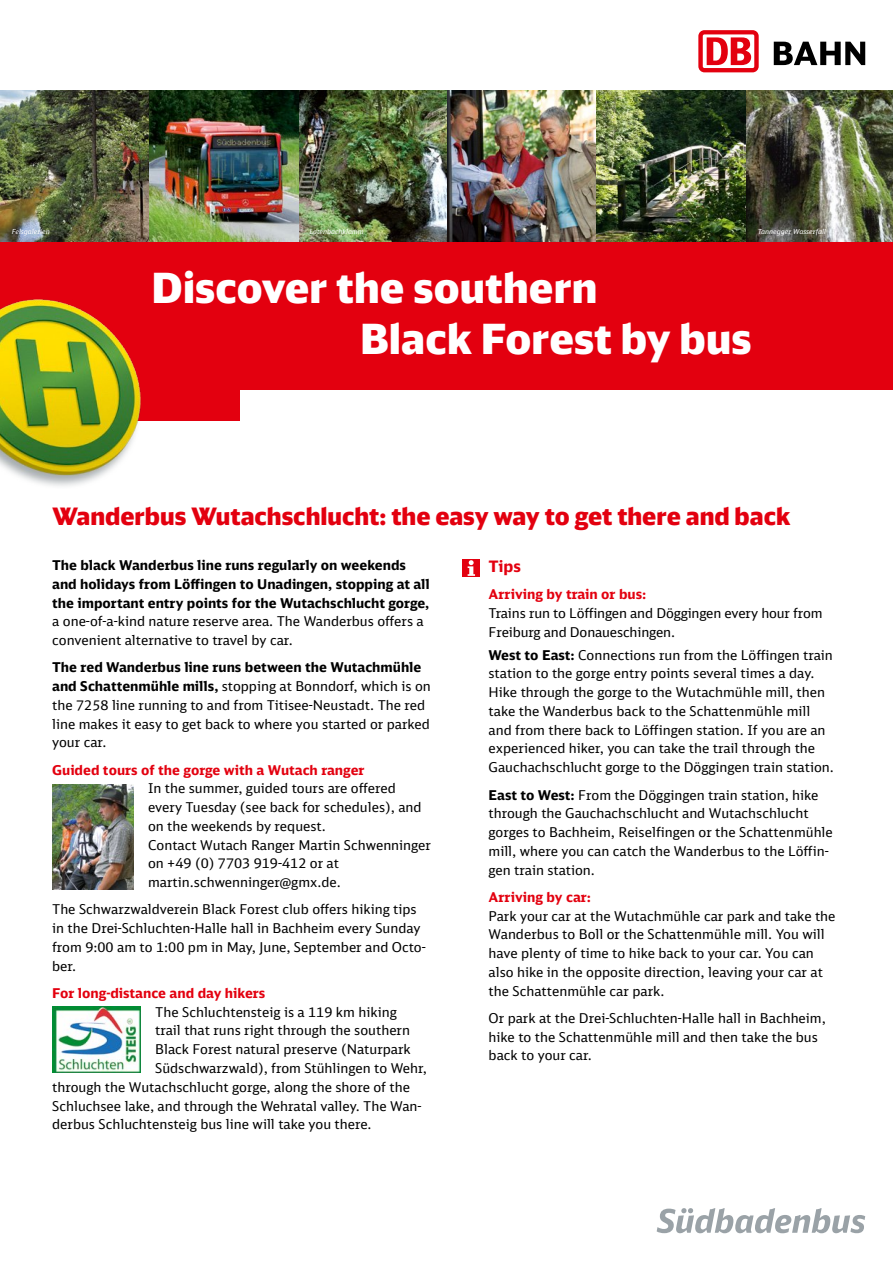
<style>
.page{position:relative;width:893px;height:1263px;background:#fff}
.page>*{position:absolute;margin:0;border:0;box-sizing:border-box;transform-origin:0 0}
.t1{font:900 41.55px/50.6px "DB Head";letter-spacing:.005em;color:#fff}
.t2{font:900 24px "DB Head";color:#e3000f}
.t3{font:700 15.75px "DB Sans";color:#e3000f}
.t4{font:13.5px/18.8px "DB Sans";color:#000}
.t5{font:700 13.5px/18.8px "DB Sans";color:#000}
.t6{font:700 13.5px "DB Sans";color:#e3000f}
.t7{font:italic 6.9px "DB Sans";color:#fff}
.s1{font-weight:700}
</style>
<div class="page">
<div style="left:0;top:242px;width:893px;height:178px;background:#e3000f"></div>
<div style="left:241px;top:391px;width:652px;height:49px;background:#fff"></div>
<div style="left:698px;top:30px;width:61px;height:42px;background:#e3000f;border-radius:6px"></div>
<div style="left:703px;top:34px;width:51px;height:34px;background:linear-gradient(to right,#fff,#fff);border-radius:2px"></div>
<svg style="left:707px;top:37px;width:44px;height:28px"></svg>
<svg style="left:774px;top:42px;width:91px;height:23px"></svg>
<img style="left:0;top:299px;width:149px;height:187px">
<svg style="left:657px;top:1208px;width:208px;height:25px"></svg>
<img style="left:298px;top:90px;width:150px;height:151px">
<img style="left:448px;top:90px;width:149px;height:151px">
<img style="left:597px;top:90px;width:149px;height:151px">
<img style="left:746px;top:90px;width:147px;height:151px">
<img style="left:0;top:90px;width:149px;height:151px">
<img style="left:149px;top:90px;width:149px;height:151px">
<div style="left:462px;top:559px;width:18px;height:18px;background:#e3000f"></div>
<svg style="left:468px;top:560px;width:7px;height:16px"></svg>
<img style="left:52px;top:785px;width:81px;height:104px">
<img style="left:52px;top:1007px;width:88px;height:65px">
<p class="t7" style="left:12px;top:228px;width:40px">Felsgalerien</p>
<p class="t7" style="left:310px;top:228px;width:56px">Lotenbachklamm</p>
<p class="t7" style="left:758px;top:228px;width:70px">Tannegger Wasserfall</p>
<h1 class="t1" style="left:360px;top:262px;width:393px;text-indent:-209px">Discover the southern<br>Black Forest by bus</h1>
<h2 class="t2" style="left:52px;top:501px;width:740px">Wanderbus Wutachschlucht: the easy way to get there and back</h2>
<p class="t5" style="left:52px;top:555px;width:379px">The black Wanderbus line runs regularly on weekends and holidays from Löffingen to Unadingen, stopping at all the important entry points for the Wutachschlucht gorge,</p>
<p class="t4" style="left:52px;top:612px;width:373px">a one-of-a-kind nature reserve area. The Wanderbus offers a convenient alternative to travel by car.</p>
<p class="t4" style="left:52px;top:658px;width:380px"><span class="s1">The red Wanderbus line runs between the Wutachmühle and Schattenmühle mills,</span> stopping at Bonndorf, which is on the 7258 line running to and from Titisee-Neustadt. The red line makes it easy to get back to where you started or parked your car.</p>
<p class="t6" style="left:52px;top:761px;width:314px">Guided tours of the gorge with a Wutach ranger</p>
<p class="t4" style="left:148px;top:779px;width:284px">In the summer, guided tours are offered every Tuesday (see back for schedules), and on the weekends by request.<br>Contact Wutach Ranger Martin Schwenninger on +49 (0) 7703 919-412 or at martin.schwenninger@gmx.de.</p>
<p class="t4" style="left:52px;top:900px;width:375px">The Schwarzwaldverein Black Forest club offers hiking tips in the Drei-Schluchten-Halle hall in Bachheim every Sunday from 9:00 am to 1:00 pm in May, June, September and Octo&shy;ber.</p>
<p class="t6" style="left:52px;top:984px;width:215px">For long-distance and day hikers</p>
<p class="t4" style="left:155px;top:1002px;width:243px">The Schluchtensteig is a 119 km hiking</p>
<p class="t4" style="left:155px;top:1021px;width:256px">trail that runs right through the southern</p>
<p class="t4" style="left:155px;top:1040px;width:257px">Black Forest natural preserve (Naturpark</p>
<p class="t4" style="left:155px;top:1058px;width:273px">Südschwarzwald), from Stühlingen to Wehr,</p>
<p class="t4" style="left:52px;top:1077px;width:359px">through the Wutachschlucht gorge, along the shore of the</p>
<p class="t4" style="left:52px;top:1096px;width:371px">Schluchsee lake, and through the Wehratal valley. The Wan-</p>
<p class="t4" style="left:52px;top:1115px;width:321px">derbus Schluchtensteig bus line will take you there.</p>
<p class="t3" style="left:489px;top:556px;width:34px">Tips</p>
<p class="t6" style="left:489px;top:586px;width:159px">Arriving by train or bus:</p>
<p class="t4" style="left:489px;top:603px;width:336px">Trains run to Löffingen and Döggingen every hour from<br>Freiburg and Donaueschingen.</p>
<p class="t4" style="left:489px;top:645px;width:347px"><span class="s1">West to East:</span> Connections run from the Löffingen train station to the gorge entry points several times a day.<br>Hike through the gorge to the Wutachmühle mill, then take the Wanderbus back to the Schattenmühle mill and from there back to Löffingen station. If you are an experienced hiker, you can take the trail through the Gauchachschlucht gorge to the Döggingen train station.</p>
<p class="t4" style="left:489px;top:785px;width:346px"><span class="s1">East to West:</span> From the Döggingen train station, hike through the Gauchachschlucht and Wutachschlucht gorges to Bachheim, Reiselfingen or the Schattenmühle mill, where you can catch the Wanderbus to the Löffin&shy;gen train station.</p>
<p class="t6" style="left:489px;top:888px;width:104px">Arriving by car:</p>
<p class="t4" style="left:489px;top:906px;width:348px">Park your car at the Wutachmühle car park and take the Wanderbus to Boll or the Schattenmühle mill. You will have plenty of time to hike back to your car. You can also hike in the opposite direction, leaving your car at the Schattenmühle car park.</p>
<p class="t4" style="left:489px;top:1008px;width:339px">Or park at the Drei-Schluchten-Halle hall in Bachheim, hike to the Schattenmühle mill and then take the bus back to your car.</p>
</div>
